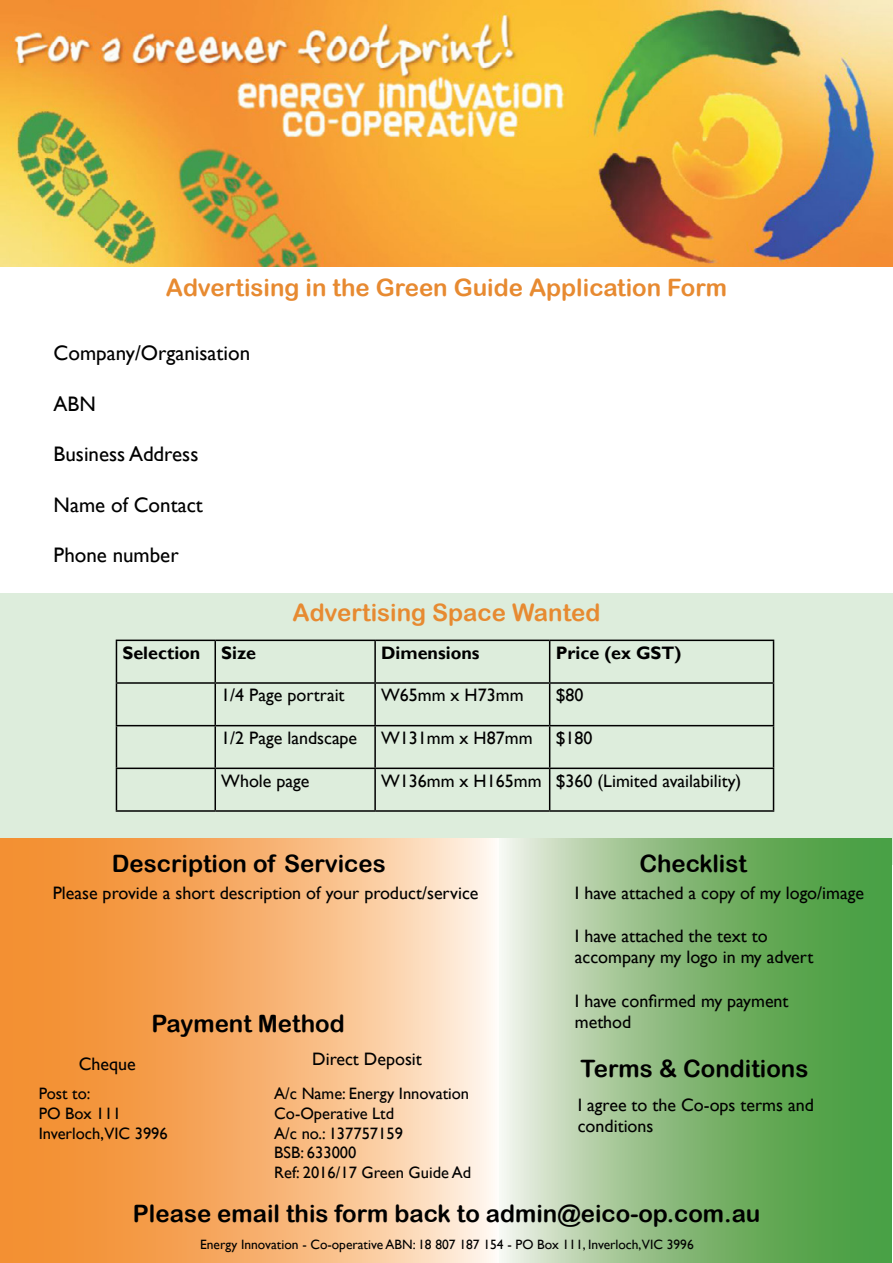
<style>
.page{position:relative;width:893px;height:1263px;background:#fff}
.page>*{position:absolute;margin:0;border:0;box-sizing:border-box;transform-origin:0 0}
.t1{font:24px "Arial Rounded MT Bold";color:#000}
.t2{font:24px "Arial Rounded MT Bold";color:#e78a31}
.t3{font:21px "Gill Sans";color:#000}
.t4{font:18px/21.6px "Gill Sans";color:#000}
.t5{font:700 18px "Gill Sans";color:#000}
.t6{font:16.5px/19.8px "Gill Sans";color:#000}
.t7{font:13.5px "Gill Sans";color:#000}
</style>
<div class="page">
<div style="left:0;top:593px;width:893px;height:272px;background:#ddeddc"></div>
<svg style="left:499px;top:838px;width:393px;height:425px;background:#8abc7e"></svg>
<svg style="left:0;top:838px;width:499px;height:425px;background:#f7b577"></svg>
<img style="left:0;top:0;width:893px;height:267px">
<hr style="left:116px;top:640px;width:99px;height:1px;background:#000">
<hr style="left:116px;top:641px;width:1px;height:41px;background:#000">
<hr style="left:215px;top:640px;width:160px;height:1px;background:#000">
<hr style="left:214px;top:641px;width:2px;height:41px;background:#000">
<hr style="left:375px;top:640px;width:175px;height:1px;background:#000">
<hr style="left:374px;top:641px;width:2px;height:41px;background:#000">
<hr style="left:550px;top:640px;width:224px;height:1px;background:#000">
<hr style="left:549px;top:641px;width:1px;height:41px;background:#000">
<hr style="left:773px;top:641px;width:1px;height:41px;background:#000">
<hr style="left:116px;top:682px;width:99px;height:2px;background:#000">
<hr style="left:116px;top:684px;width:1px;height:41px;background:#000">
<hr style="left:215px;top:682px;width:160px;height:2px;background:#000">
<hr style="left:214px;top:684px;width:2px;height:41px;background:#000">
<hr style="left:375px;top:682px;width:175px;height:2px;background:#000">
<hr style="left:374px;top:684px;width:2px;height:41px;background:#000">
<hr style="left:550px;top:682px;width:224px;height:2px;background:#000">
<hr style="left:549px;top:684px;width:1px;height:41px;background:#000">
<hr style="left:773px;top:684px;width:1px;height:41px;background:#000">
<hr style="left:116px;top:725px;width:99px;height:1px;background:#000">
<hr style="left:116px;top:726px;width:1px;height:41px;background:#000">
<hr style="left:215px;top:725px;width:160px;height:1px;background:#000">
<hr style="left:214px;top:726px;width:2px;height:41px;background:#000">
<hr style="left:375px;top:725px;width:175px;height:1px;background:#000">
<hr style="left:374px;top:726px;width:2px;height:41px;background:#000">
<hr style="left:550px;top:725px;width:224px;height:1px;background:#000">
<hr style="left:549px;top:726px;width:1px;height:41px;background:#000">
<hr style="left:773px;top:726px;width:1px;height:41px;background:#000">
<hr style="left:116px;top:767px;width:99px;height:2px;background:#000">
<hr style="left:116px;top:769px;width:1px;height:41px;background:#000">
<hr style="left:215px;top:767px;width:160px;height:2px;background:#000">
<hr style="left:214px;top:769px;width:2px;height:41px;background:#000">
<hr style="left:375px;top:767px;width:175px;height:2px;background:#000">
<hr style="left:374px;top:769px;width:2px;height:41px;background:#000">
<hr style="left:550px;top:767px;width:224px;height:2px;background:#000">
<hr style="left:549px;top:769px;width:1px;height:41px;background:#000">
<hr style="left:773px;top:769px;width:1px;height:41px;background:#000">
<hr style="left:116px;top:810px;width:99px;height:2px;background:#000">
<hr style="left:215px;top:810px;width:160px;height:2px;background:#000">
<hr style="left:375px;top:810px;width:175px;height:2px;background:#000">
<hr style="left:550px;top:810px;width:224px;height:2px;background:#000">
<h1 class="t2" style="left:166px;top:274px;width:563px">Advertising in the Green Guide Application Form</h1>
<p class="t3" style="left:54px;top:341px;width:198px">Company/Organisation</p>
<p class="t3" style="left:54px;top:391px;width:44px">ABN</p>
<p class="t3" style="left:54px;top:442px;width:146px">Business Address</p>
<p class="t3" style="left:54px;top:492px;width:151px">Name of Contact</p>
<p class="t3" style="left:54px;top:543px;width:127px">Phone number</p>
<h1 class="t2" style="left:292px;top:598px;width:309px">Advertising Space Wanted</h1>
<p class="t5" style="left:122px;top:642px;width:135px">Selection Size</p>
<p class="t5" style="left:381px;top:642px;width:100px">Dimensions</p>
<p class="t5" style="left:556px;top:642px;width:127px">Price (ex GST)</p>
<p class="t4" style="left:221px;top:685px;width:125px">1/4 Page portrait</p>
<p class="t4" style="left:381px;top:685px;width:144px">W65mm x H73mm</p>
<p class="t4" style="left:556px;top:685px;width:29px">$80</p>
<p class="t4" style="left:221px;top:727px;width:137px">1/2 Page landscape</p>
<p class="t4" style="left:381px;top:727px;width:153px">W131mm x H87mm</p>
<p class="t4" style="left:556px;top:727px;width:38px">$180</p>
<p class="t4" style="left:221px;top:770px;width:90px">Whole page</p>
<p class="t4" style="left:381px;top:770px;width:362px">W136mm x H165mm $360 (Limited availability)</p>
<h1 class="t1" style="left:112px;top:849px;width:275px">Description of Services</h1>
<h1 class="t1" style="left:639px;top:849px;width:109px">Checklist</h1>
<p class="t4" style="left:53px;top:882px;width:427px">Please provide a short description of your product/service</p>
<p class="t4" style="left:575px;top:882px;width:291px">I have attached a copy of my logo/image</p>
<p class="t4" style="left:575px;top:925px;width:240px">I have attached the text to accompany my logo in my advert</p>
<p class="t4" style="left:575px;top:990px;width:215px">I have confirmed my payment method</p>
<h1 class="t1" style="left:151px;top:1009px;width:195px">Payment Method</h1>
<p class="t4" style="left:79px;top:1053px;width:58px">Cheque</p>
<p class="t6" style="left:39px;top:1084px;width:131px">Post to:<br>PO Box 111<br>Inverloch,VIC 3996</p>
<p class="t4" style="left:312px;top:1049px;width:111px">Direct Deposit</p>
<p class="t6" style="left:274px;top:1084px;width:199px">A/c Name: Energy Innovation<br>Co-Operative Ltd<br>A/c no.: 137757159<br>BSB: 633000<br>Ref: 2016/17 Green Guide Ad</p>
<h1 class="t1" style="left:580px;top:1054px;width:229px">Terms &amp; Conditions</h1>
<p class="t4" style="left:578px;top:1094px;width:238px">I agree to the Co-ops terms and conditions</p>
<h1 class="t1" style="left:133px;top:1199px;width:629px">Please email this form back to admin@eico-op.com.au</h1>
<p class="t7" style="left:200px;top:1237px;width:495px">Energy Innovation - Co-operative ABN: 18 807 187 154 - PO Box 111, Inverloch,VIC 3996</p>
</div>
